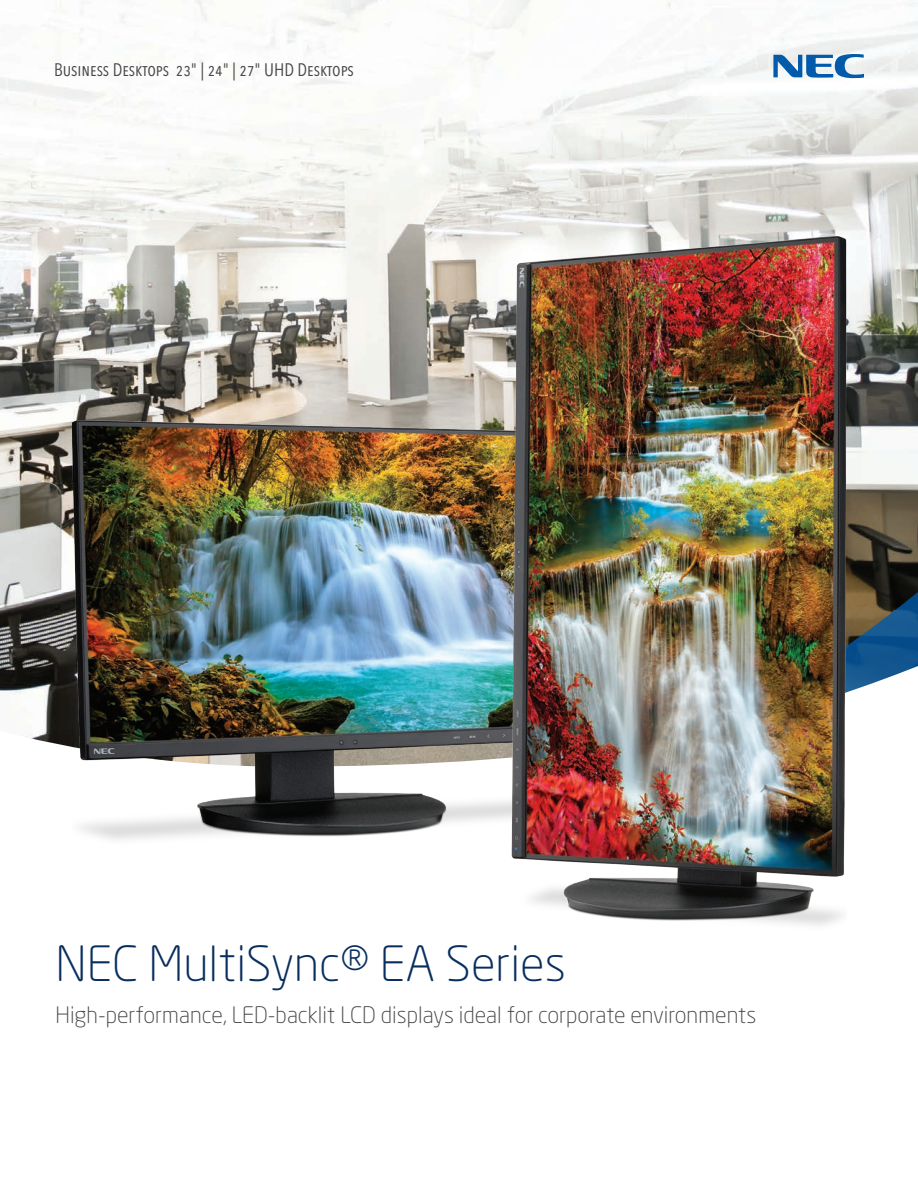
<style>
.page{position:relative;width:918px;height:1188px;background:#fff}
.page>*{position:absolute;margin:0;border:0;box-sizing:border-box;transform-origin:0 0}
.t1{font:300 48px "Neo Sans Std";color:#082e5e}
.t2{font:300 22.5px "Neo Sans Std";color:#454647}
.t3{font:condensed 18px "Avenir Next LT Pro";color:#454647}
</style>
<div class="page">
<img style="left:0;top:0;width:918px;height:617px">
<svg style="left:846px;top:527px;width:72px;height:90px;background:#423e31"></svg>
<svg style="left:0;top:617px;width:918px;height:130px"></svg>
<svg style="left:773px;top:54px;width:91px;height:24px"></svg>
<img style="left:72px;top:420px;width:440px;height:437px">
<img style="left:512px;top:237px;width:334px;height:689px">
<p class="t3" style="left:54px;top:59px;width:301px">Business Desktops 23" | 24" | 27" UHD Desktops</p>
<h1 class="t1" style="left:56px;top:935px;width:512px">NEC MultiSync® EA Series</h1>
<p class="t2" style="left:56px;top:1001px;width:702px">High-performance, LED-backlit LCD displays ideal for corporate environments</p>
</div>
